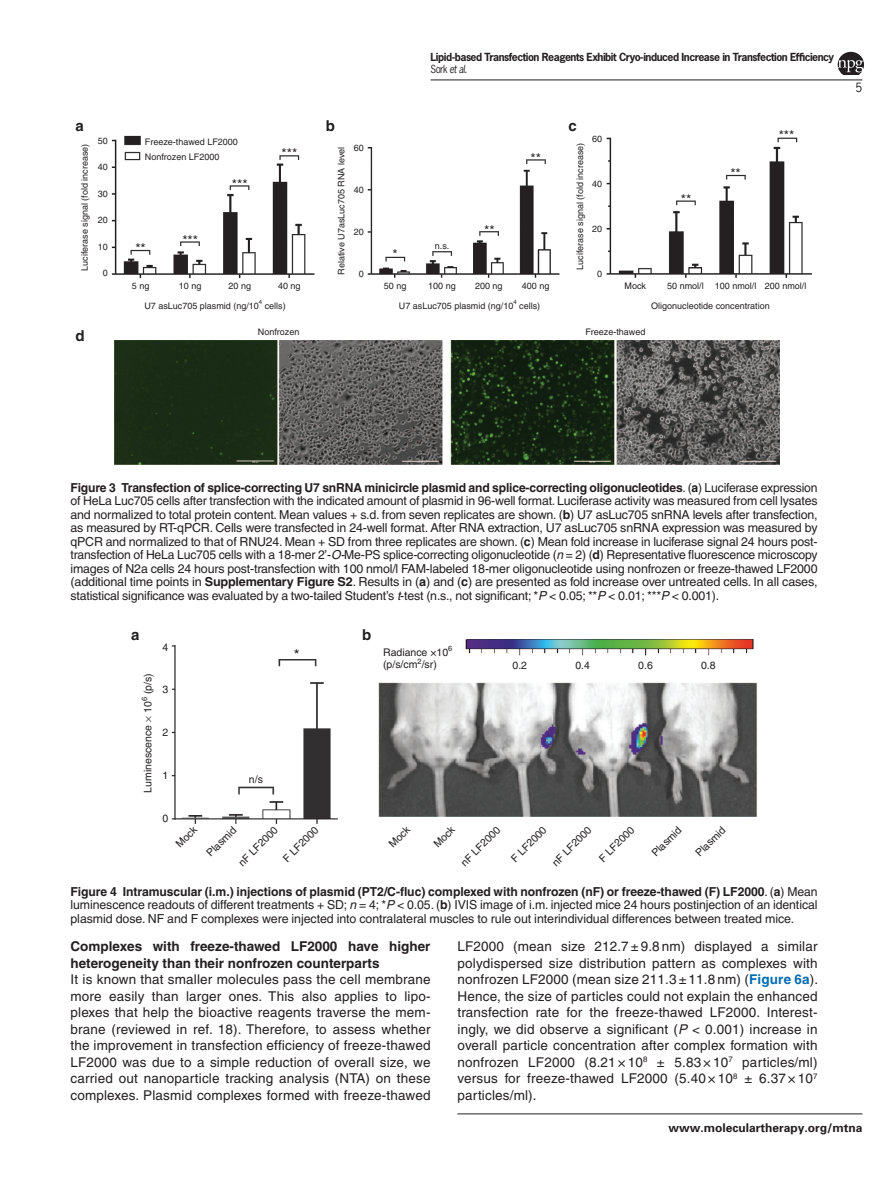
<style>
.page{position:relative;width:893px;height:1187px;background:#fff}
.page>*{position:absolute;margin:0;border:0;box-sizing:border-box;transform-origin:0 0}
.t1{font:700 15px "Helvetica";color:#231f20}
.t2{font:15px "Helvetica";color:#231f20}
.t3{font:13.5px/16.5px "Helvetica";letter-spacing:.01em;color:#231f20;text-align:justify}
.t4{font:700 13.5px/16.5px "Helvetica";color:#231f20}
.t5{font:12.3px/13.5px "Helvetica";letter-spacing:-.015em;color:#231f20;text-align:justify}
.t6{font:700 12px "Univers";color:#231f20}
.t7{font:12px "News Gothic";color:#231f20}
.t8{font:10.5px/12.6px "Helvetica";color:#231f20}
.t9{font:700 10.5px/11.7px "News Gothic";letter-spacing:-.045em;color:#231f20}
.t10{font:9px/19.5px "Helvetica";color:#231f20}
.t11{font:6px "Helvetica";color:#231f20}
.s1{font-weight:400}
.s2{font-weight:400;font-style:italic}
.s3{font-weight:700}
.s4{font-style:italic}
.s5{font-weight:700;color:#006cb3}
</style>
<div class="page">
<hr style="left:457px;top:1113px;width:405px;height:1px;background:#231f20">
<hr style="left:430px;top:80px;width:432px;height:1px;background:#231f20">
<svg style="left:838px;top:52px;width:26px;height:22px"></svg>
<img style="left:115px;top:340px;width:664px;height:124px">
<img style="left:111px;top:136px;width:701px;height:143px">
<img style="left:172px;top:645px;width:166px;height:179px">
<img style="left:378px;top:639px;width:379px;height:177px">
<p class="t9" style="left:430px;top:51px;width:405px">Lipid-based Transfection Reagents Exhibit Cryo-induced Increase in Transfection Efficiency<br><span class="s1">Sork</span> <span class="s2">et al.</span></p>
<p class="t1" style="left:75px;top:116px;width:10px">a</p>
<p class="t1" style="left:326px;top:116px;width:11px">b</p>
<p class="t1" style="left:568px;top:116px;width:10px">c</p>
<p class="t10" style="left:98px;top:131px;width:12px">50</p>
<p class="t10" style="left:145px;top:133px;width:95px;line-height:15.6px">Freeze-thawed LF2000<br>Nonfrozen LF2000</p>
<p class="t10" style="left:75px;top:271px;width:129px;rotate:-90deg">Luciferase signal (fold increase)</p>
<p class="t10" style="left:332px;top:275px;width:130px;rotate:-90deg">Relative U7asLuc705 RNA level</p>
<p class="t3" style="left:281px;top:145px;width:17px">***</p>
<p class="t10" style="left:98px;top:157px;width:12px">40</p>
<p class="t10" style="left:98px;top:184px;width:12px">30</p>
<p class="t3" style="left:232px;top:176px;width:17px">***</p>
<p class="t10" style="left:98px;top:210px;width:12px">20</p>
<p class="t10" style="left:98px;top:237px;width:12px">10</p>
<p class="t10" style="left:103px;top:263px;width:7px">0</p>
<p class="t3" style="left:182px;top:232px;width:17px">***</p>
<p class="t3" style="left:135px;top:240px;width:12px">**</p>
<p class="t10" style="left:354px;top:138px;width:12px">60</p>
<p class="t10" style="left:354px;top:180px;width:12px">40</p>
<p class="t10" style="left:354px;top:222px;width:12px">20</p>
<p class="t10" style="left:359px;top:263px;width:7px">0</p>
<p class="t3" style="left:393px;top:246px;width:7px">*</p>
<p class="t10" style="left:435px;top:235px;width:16px">n.s.</p>
<p class="t3" style="left:484px;top:221px;width:12px">**</p>
<p class="t3" style="left:530px;top:150px;width:12px">**</p>
<p class="t10" style="left:132px;top:276px;width:19px">5 ng</p>
<p class="t10" style="left:179px;top:276px;width:24px">10 ng</p>
<p class="t10" style="left:144px;top:276px;width:116px;text-indent:84px">20 ng<br>U7 asLuc705 plasmid (ng/10</p>
<p class="t10" style="left:278px;top:276px;width:24px">40 ng</p>
<p class="t10" style="left:384px;top:276px;width:24px">50 ng</p>
<p class="t10" style="left:428px;top:276px;width:29px">100 ng</p>
<p class="t10" style="left:399px;top:276px;width:116px;text-indent:76px">200 ng<br>U7 asLuc705 plasmid (ng/10</p>
<p class="t10" style="left:522px;top:276px;width:29px">400 ng</p>
<p class="t11" style="left:259px;top:298px;width:5px">4</p>
<p class="t11" style="left:513px;top:298px;width:5px">4</p>
<p class="t10" style="left:265px;top:296px;width:22px">cells)</p>
<p class="t10" style="left:519px;top:296px;width:22px">cells)</p>
<p class="t10" style="left:592px;top:129px;width:12px">60</p>
<p class="t10" style="left:592px;top:174px;width:12px">40</p>
<p class="t10" style="left:592px;top:218px;width:12px">20</p>
<p class="t10" style="left:597px;top:263px;width:7px">0</p>
<p class="t10" style="left:570px;top:270px;width:129px;rotate:-90deg">Luciferase signal (fold increase)</p>
<p class="t3" style="left:681px;top:191px;width:12px">**</p>
<p class="t3" style="left:730px;top:165px;width:12px">**</p>
<p class="t3" style="left:779px;top:127px;width:17px">***</p>
<p class="t10" style="left:625px;top:276px;width:23px">Mock</p>
<p class="t10" style="left:651px;top:276px;width:157px;text-indent:16px">50 nmol/l 100 nmol/l 200 nmol/l<br>Oligonucleotide concentration</p>
<p class="t1" style="left:75px;top:326px;width:11px">d</p>
<p class="t10" style="left:258px;top:322px;width:43px">Nonfrozen</p>
<p class="t10" style="left:585px;top:322px;width:62px">Freeze-thawed</p>
<p class="t7" style="left:855px;top:80px;width:8px">5</p>
<p class="t5" style="left:70px;top:480px;width:749px"><span class="s3">Figure 3 Transfection of splice-correcting U7 snRNA minicircle plasmid and splice-correcting oligonucleotides</span>. (<span class="s3">a</span>) Luciferase expression of HeLa Luc705 cells after transfection with the indicated amount of plasmid in 96-well format. Luciferase activity was measured from cell lysates and normalized to total protein content. Mean values + s.d. from seven replicates are shown. (<span class="s3">b</span>) U7 asLuc705 snRNA levels after transfection, as measured by RT-qPCR. Cells were transfected in 24-well format. After RNA extraction, U7 asLuc705 snRNA expression was measured by qPCR and normalized to that of RNU24. Mean + SD from three replicates are shown. (<span class="s3">c</span>) Mean fold increase in luciferase signal 24 hours post&shy;transfection of HeLa Luc705 cells with a 18-mer 2’-<span class="s4">O-</span>Me-PS splice-correcting oligonucleotide (<span class="s4">n</span> = 2) (<span class="s3">d</span>) Representative fluorescence microscopy images of N2a cells 24 hours post-transfection with 100 nmol/l FAM-labeled 18-mer oligonucleotide using nonfrozen or freeze-thawed LF2000 (additional time points in <span class="s3">Supplementary Figure S2</span>. Results in (<span class="s3">a</span>) and (<span class="s3">c</span>) are presented as fold increase over untreated cells. In all cases, statistical significance was evaluated by a two-tailed Student’s <span class="s4">t</span>-test (n.s., not significant; *<span class="s4">P</span> &lt; 0.05; **<span class="s4">P</span> &lt; 0.01; ***<span class="s4">P</span> &lt; 0.001).</p>
<p class="t1" style="left:131px;top:626px;width:10px">a</p>
<p class="t1" style="left:362px;top:626px;width:11px">b</p>
<p class="t8" style="left:141px;top:792px;width:121px;rotate:-90deg">Luminescence 10<sup>6</sup> (p/s)</p>
<p class="t8" style="left:162px;top:640px;width:7px">4</p>
<p class="t8" style="left:383px;top:645px;width:71px">Radiance ×10<sup>6 </sup>(p/s/cm<sup>2</sup>/sr)</p>
<p class="t2" style="left:294px;top:646px;width:7px">*</p>
<p class="t8" style="left:162px;top:683px;width:7px">3</p>
<p class="t8" style="left:162px;top:726px;width:7px">2</p>
<p class="t8" style="left:162px;top:769px;width:7px">1</p>
<p class="t8" style="left:162px;top:811px;width:7px">0</p>
<p class="t8" style="left:249px;top:772px;width:16px">n/s</p>
<p class="t8" style="left:513px;top:659px;width:16px">0.2</p>
<p class="t8" style="left:575px;top:659px;width:16px">0.4</p>
<p class="t8" style="left:638px;top:659px;width:16px">0.6</p>
<p class="t8" style="left:701px;top:659px;width:16px">0.8</p>
<p class="t8" style="left:173px;top:841px;width:26px;rotate:-45deg">Mock</p>
<p class="t8" style="left:204px;top:850px;width:39px;rotate:-45deg">Plasmid</p>
<p class="t8" style="left:236px;top:859px;width:52px;rotate:-45deg">nF LF2000</p>
<p class="t8" style="left:280px;top:855px;width:46px;rotate:-45deg">F LF2000</p>
<p class="t8" style="left:386px;top:841px;width:26px;rotate:-45deg">Mock</p>
<p class="t8" style="left:431px;top:841px;width:26px;rotate:-45deg">Mock</p>
<p class="t8" style="left:458px;top:859px;width:52px;rotate:-45deg">nF LF2000</p>
<p class="t8" style="left:549px;top:859px;width:52px;rotate:-45deg">nF LF2000</p>
<p class="t8" style="left:509px;top:855px;width:46px;rotate:-45deg">F LF2000</p>
<p class="t8" style="left:596px;top:855px;width:46px;rotate:-45deg">F LF2000</p>
<p class="t8" style="left:649px;top:850px;width:39px;rotate:-45deg">Plasmid</p>
<p class="t8" style="left:693px;top:850px;width:39px;rotate:-45deg">Plasmid</p>
<p class="t5" style="left:71px;top:884px;width:748px"><span class="s3">Figure 4 Intramuscular (i.m.) injections of plasmid (PT2/C-fluc) complexed with nonfrozen (nF) or freeze-thawed (F) LF2000</span>. (<span class="s3">a</span>) Mean luminescence readouts of different treatments + SD; <span class="s4">n</span> = 4; *<span class="s4">P</span> &lt; 0.05. (<span class="s3">b</span>) IVIS image of i.m. injected mice 24 hours postinjection of an identical plasmid dose. NF and F complexes were injected into contralateral muscles to rule out interindividual differences between treated mice.</p>
<p class="t4" style="left:70px;top:938px;width:361px">Complexes with freeze-thawed LF2000 have higher heterogeneity than their nonfrozen counterparts</p>
<p class="t3" style="left:70px;top:971px;width:362px">It is known that smaller molecules pass the cell membrane more easily than larger ones. This also applies to lipo&shy;plexes that help the bioactive reagents traverse the mem&shy;brane (reviewed in ref. 18). Therefore, to assess whether the improvement in transfection efficiency of freeze-thawed LF2000 was due to a simple reduction of overall size, we carried out nanoparticle tracking analysis (NTA) on these complexes. Plasmid complexes formed with freeze-thawed</p>
<p class="t3" style="left:457px;top:938px;width:362px">LF2000 (mean size 212.7 ± 9.8 nm) displayed a similar polydispersed size distribution pattern as complexes with nonfrozen LF2000 (mean size 211.3 ± 11.8 nm) (<span class="s5">Figure 6a</span>).<br>Hence, the size of particles could not explain the enhanced transfection rate for the freeze-thawed LF2000. Interest&shy;ingly, we did observe a significant (<span class="s4">P</span> &lt; 0.001) increase in overall particle concentration after complex formation with nonfrozen LF2000 (8.21 × 10<sup>8</sup> ± 5.83 × 10<sup>7</sup> particles/ml) versus for freeze-thawed LF2000 (5.40 × 10<sup>8</sup> ± 6.37 × 10<sup>7 </sup>particles/ml).</p>
<p class="t6" style="left:668px;top:1120px;width:196px">www.moleculartherapy.org/mtna</p>
</div>
